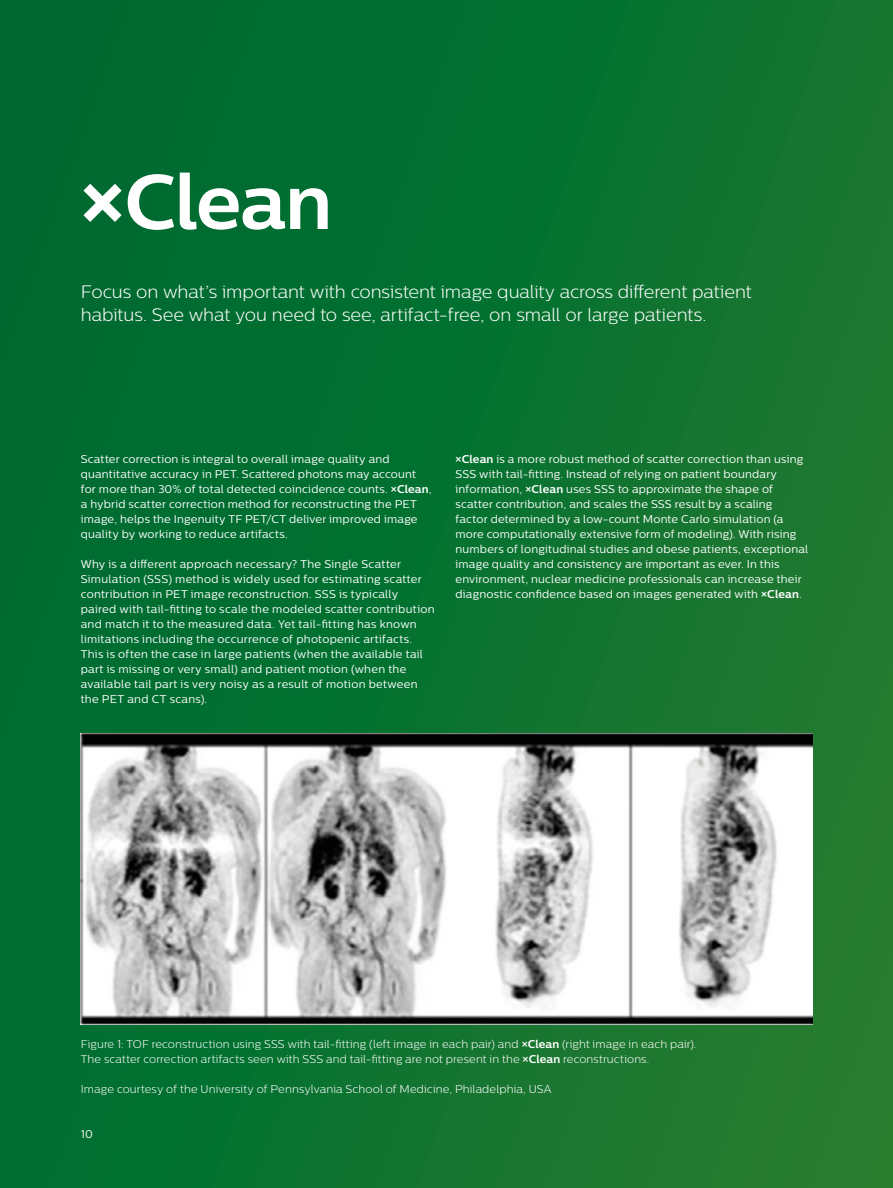
<style>
.page{position:relative;width:893px;height:1188px;background:#fff}
.page>*{position:absolute;margin:0;border:0;box-sizing:border-box;transform-origin:0 0}
.t1{font:700 77.1px "Centrale Sans";letter-spacing:-.02em;color:#fff}
.t2{font:300 18px/22.5px "Centrale Sans";letter-spacing:-.005em;color:#fff}
.t3{font:11.25px/15px "Centrale Sans";letter-spacing:.02em;color:#fff}
.t4{font:300 11.25px/15px "Centrale Sans";letter-spacing:.01em;color:#fff}
.s1{font-family:"Centrale Sans X Bold";font-weight:400}
.s2{font-weight:700}
</style>
<div class="page">
<div style="left:0;top:0;width:893px;height:1188px;background:linear-gradient(to right,#006a31,#1d7930)"></div>
<img style="left:81px;top:733px;width:731px;height:292px">
<h1 class="t1" style="left:81px;top:155px;width:253px"><span class="s1">×</span>Clean</h1>
<h2 class="t2" style="left:81px;top:281px;width:672px">Focus on what’s important with consistent image quality across different patient habitus. See what you need to see, artifact-free, on small or large patients.</h2>
<p class="t3" style="left:81px;top:452px;width:352px">Scatter correction is integral to overall image quality and quantitative accuracy in PET. Scattered photons may account for more than 30% of total detected coincidence counts. <span class="s2">×Clean</span>, a hybrid scatter correction method for reconstructing the PET image, helps the Ingenuity TF PET/CT deliver improved image quality by working to reduce artifacts.</p>
<p class="t3" style="left:81px;top:557px;width:355px">Why is a different approach necessary? The Single Scatter Simulation (SSS) method is widely used for estimating scatter contribution in PET image reconstruction. SSS is typically paired with tail-fitting to scale the modeled scatter contribution and match it to the measured data. Yet tail-fitting has known limitations including the occurrence of photopenic artifacts.<br>This is often the case in large patients (when the available tail part is missing or very small) and patient motion (when the available tail part is very noisy as a result of motion between the PET and CT scans).</p>
<p class="t3" style="left:455px;top:452px;width:354px"><span class="s2">×Clean</span> is a more robust method of scatter correction than using SSS with tail-fitting. Instead of relying on patient boundary information, <span class="s2">×Clean</span> uses SSS to approximate the shape of scatter contribution, and scales the SSS result by a scaling<br>factor determined by a low-count Monte Carlo simulation (a more computationally extensive form of modeling). With rising numbers of longitudinal studies and obese patients, exceptional image quality and consistency are important as ever. In this environment, nuclear medicine professionals can increase their diagnostic confidence based on images generated with <span class="s2">×Clean</span>.</p>
<p class="t4" style="left:81px;top:1037px;width:617px">Figure 1: TOF reconstruction using SSS with tail-fitting (left image in each pair) and <span class="s2">×Clean</span> (right image in each pair).<br>The scatter correction artifacts seen with SSS and tail-fitting are not present in the <span class="s2">×Clean</span> reconstructions.</p>
<p class="t4" style="left:81px;top:1082px;width:472px">Image courtesy of the University of Pennsylvania School of Medicine, Philadelphia, USA</p>
<p class="t3" style="left:81px;top:1127px;width:14px">10</p>
</div>
